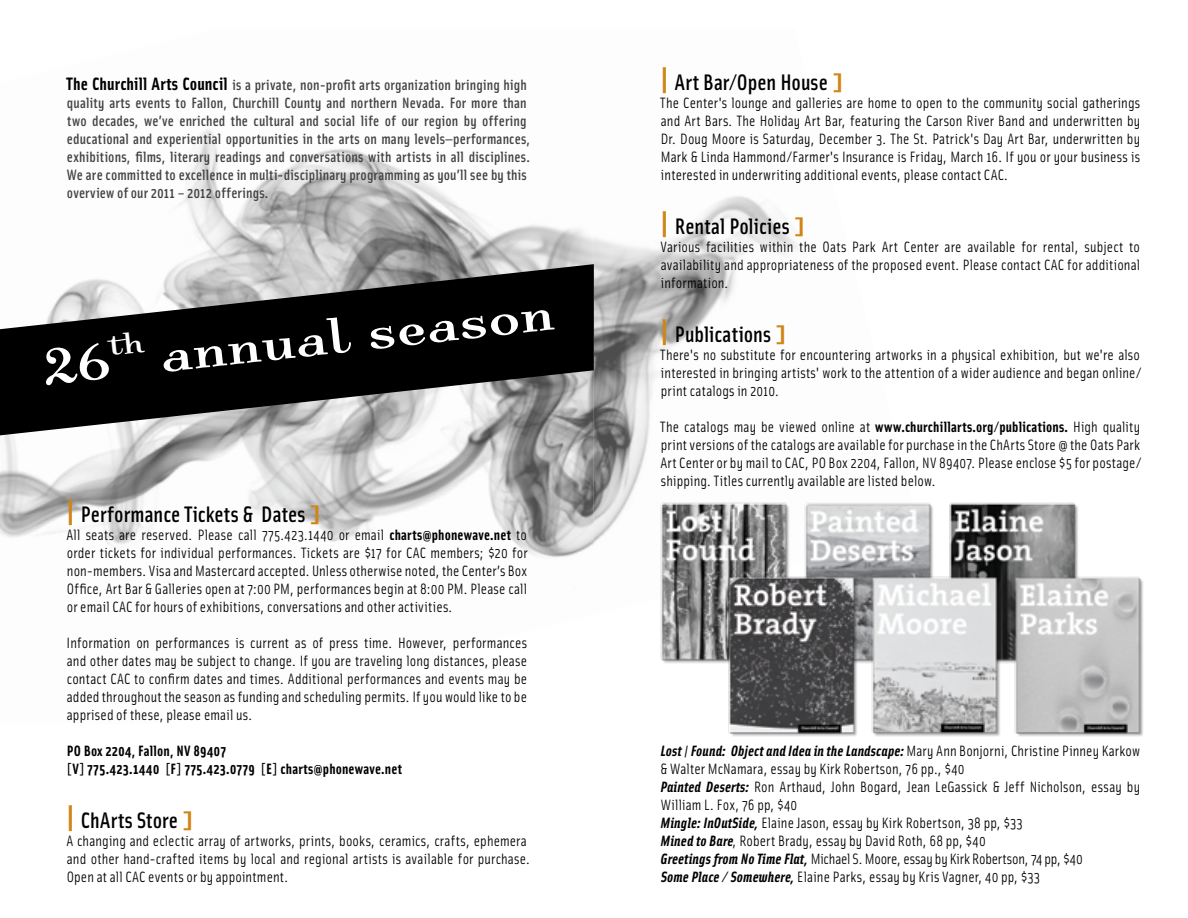
<style>
.page{position:relative;width:1188px;height:918px;background:#fff}
.page>*{position:absolute;margin:0;border:0;box-sizing:border-box;transform-origin:0 0}
.t1{font:70.5px "Dalliance Roman";color:#fff}
.t2{font:500 22.5px "Solex";letter-spacing:.005em;color:#000}
.t3{font:15px/18px "Solex";letter-spacing:.01em;color:#000;text-align:justify}
.t4{font:500 15px/18px "Solex";letter-spacing:.01em;color:#414042}
.t5{font:700 15px/18px "Solex";letter-spacing:.015em;color:#000}
.s1{font-weight:700;font-size:18px;color:#000}
.s2{font-weight:900;font-size:33px;color:#d18516}
.s3{font-weight:900;color:#d18516}
.s4{font-weight:700}
.s5{font-weight:700;font-style:italic}
</style>
<div class="page">
<img style="left:0;top:129px;width:594px;height:429px">
<svg style="left:0;top:199px;width:594px;height:236px"></svg>
<img style="left:594px;top:196px;width:204px;height:347px">
<img style="left:804px;top:503px;width:127px;height:65px">
<img style="left:641px;top:495px;width:157px;height:168px">
<img style="left:931px;top:502px;width:147px;height:66px">
<img style="left:1011px;top:568px;width:132px;height:169px">
<img style="left:868px;top:568px;width:143px;height:169px">
<img style="left:710px;top:568px;width:158px;height:169px">
<p class="t4" style="left:67px;top:75px;width:465px"><span class="s1">The Churchill Arts Council</span> is a private, non-profit arts organization bringing high quality arts events to Fallon, Churchill County and northern Nevada. For more than two decades, we’ve enriched the cultural and social life of our region by offering educational and experiential opportunities in the arts on many levels—performances, exhibitions, films, literary readings and conversations with artists in all disciplines.<br>We are committed to excellence in multi-disciplinary programming as you’ll see by this overview of our 2011 – 2012 offerings.</p>
<h1 class="t1" style="left:40px;top:330px;width:515px;rotate:-6deg">26<sup>th</sup> annual season</h1>
<h2 class="t2" style="left:66px;top:500px;width:258px"><span class="s2">|</span> Performance Tickets &amp; Dates <span class="s3">]</span></h2>
<p class="t3" style="left:66px;top:525px;width:463px">All seats are reserved. Please call 775.423.1440 or email <span class="s4">charts@phonewave.net</span> to order tickets for individual performances. Tickets are $17 for CAC members; $20 for non-members. Visa and Mastercard accepted. Unless otherwise noted, the Center’s Box Office, Art Bar &amp; Galleries open at 7:00 PM, performances begin at 8:00 PM. Please call or email CAC for hours of exhibitions, conversations and other activities.</p>
<p class="t3" style="left:67px;top:633px;width:462px">Information on performances is current as of press time. However, performances and other dates may be subject to change. If you are traveling long distances, please contact CAC to confirm dates and times. Additional performances and events may be added throughout the season as funding and scheduling permits. If you would like to be apprised of these, please email us.</p>
<p class="t5" style="left:66px;top:741px;width:337px">PO Box 2204, Fallon, NV 89407<br>[V] 775.423.1440 [F] 775.423.0779 [E] charts@phonewave.net</p>
<h2 class="t2" style="left:66px;top:806px;width:130px"><span class="s2">|</span> ChArts Store <span class="s3">]</span></h2>
<p class="t3" style="left:66px;top:831px;width:465px;text-align:left">A changing and eclectic array of artworks, prints, books, ceramics, crafts, ephemera and other hand-crafted items by local and regional artists is available for purchase.<br>Open at all CAC events or by appointment.</p>
<h2 class="t2" style="left:660px;top:68px;width:186px"><span class="s2">|</span> Art Bar/Open House <span class="s3">]</span></h2>
<p class="t3" style="left:660px;top:93px;width:481px">The Center's lounge and galleries are home to open to the community social gatherings and Art Bars. The Holiday Art Bar, featuring the Carson River Band and underwritten by Dr. Doug Moore is Saturday, December 3. The St. Patrick's Day Art Bar, underwritten by Mark &amp; Linda Hammond/Farmer's Insurance is Friday, March 16. If you or your business is interested in underwriting additional events, please contact CAC.</p>
<h2 class="t2" style="left:660px;top:212px;width:148px"><span class="s2">|</span> Rental Policies <span class="s3">]</span></h2>
<p class="t3" style="left:661px;top:237px;width:481px">Various facilities within the Oats Park Art Center are available for rental, subject to availability and appropriateness of the proposed event. Please contact CAC for additional information.</p>
<h2 class="t2" style="left:660px;top:320px;width:129px"><span class="s2">|</span> Publications <span class="s3">]</span></h2>
<p class="t3" style="left:660px;top:345px;width:483px">There's no substitute for encountering artworks in a physical exhibition, but we're also interested in bringing artists' work to the attention of a wider audience and began online/ print catalogs in 2010.</p>
<p class="t3" style="left:660px;top:417px;width:483px">The catalogs may be viewed online at <span class="s4">www.churchillarts.org/publications.</span> High quality print versions of the catalogs are available for purchase in the ChArts Store @ the Oats Park Art Center or by mail to CAC, PO Box 2204, Fallon, NV 89407. Please enclose $5 for postage/ shipping. Titles currently available are listed below.</p>
<p class="t3" style="left:661px;top:741px;width:481px;text-align:left"><span class="s5">Lost | Found: Object and Idea in the Landscape:</span> Mary Ann Bonjorni, Christine Pinney Karkow &amp; Walter McNamara, essay by Kirk Robertson, 76 pp., $40<br><span class="s5">Painted Deserts:</span> Ron Arthaud, John Bogard, Jean LeGassick &amp; Jeff Nicholson, essay by William L. Fox, 76 pp, $40<br><span class="s5">Mingle: InOutSide,</span> Elaine Jason, essay by Kirk Robertson, 38 pp, $33<br><span class="s5">Mined to Bare</span>, Robert Brady, essay by David Roth, 68 pp, $40<br><span class="s5">Greetings from No Time Flat,</span> Michael S. Moore, essay by Kirk Robertson, 74 pp, $40<br><span class="s5">Some Place / Somewhere,</span> Elaine Parks, essay by Kris Vagner, 40 pp, $33</p>
</div>
